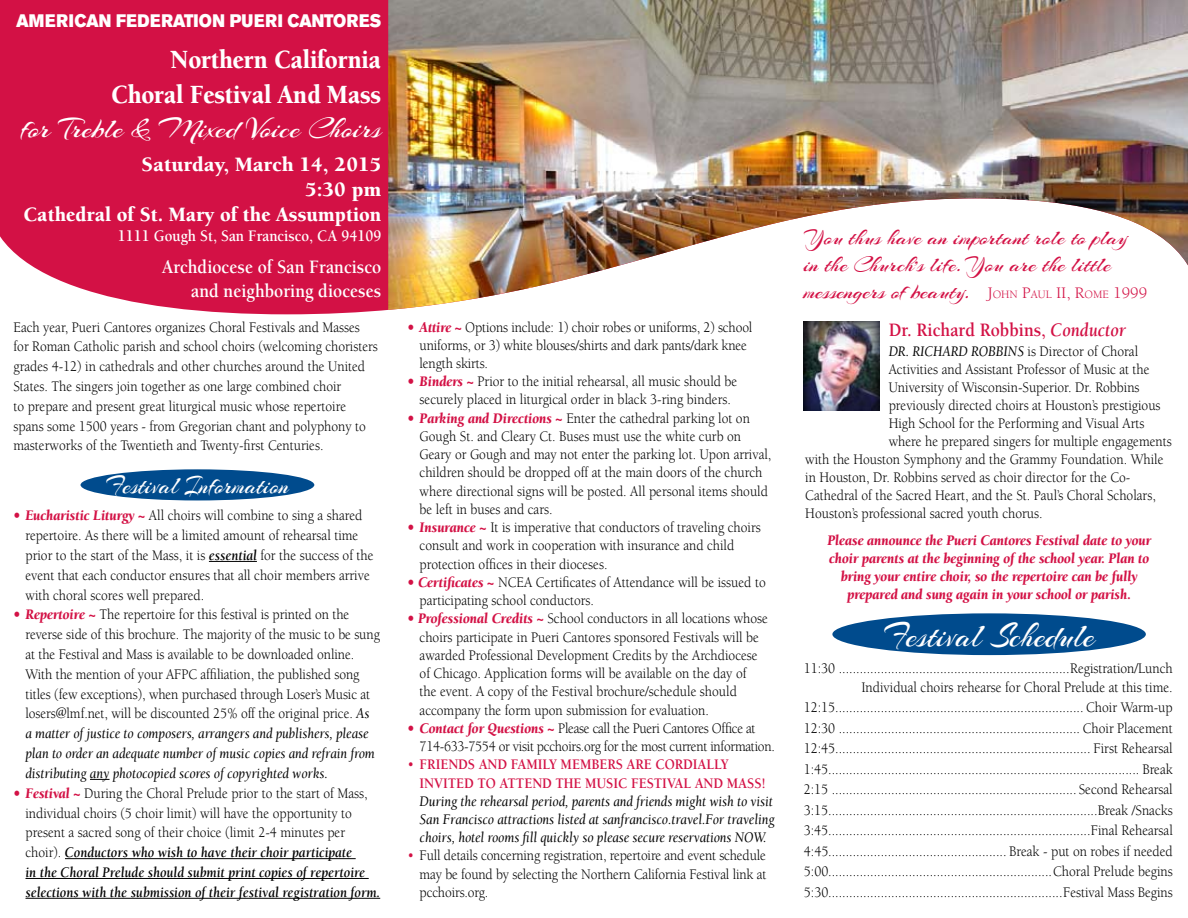
<style>
.page{position:relative;width:1188px;height:918px;background:#fff}
.page>*{position:absolute;margin:0;border:0;box-sizing:border-box;transform-origin:0 0}
.t1{font:36.6px "Arizonia";color:#fff;scale:.9 1}
.t2{font:30px "Arizonia";color:#fff}
.t3{font:900 27px/34.7px "Berkeley";letter-spacing:-.01em;color:#fff;text-align:right;scale:.9 1}
.t4{font:27px "Arizonia";color:#fff;scale:.9 1}
.t5{font:22.5px/27px "Arizonia";color:#d31145}
.t6{font:900 21px/25.2px "Berkeley";color:#fff;text-align:right}
.t7{font:700 19.5px/23.4px "Berkeley";color:#fff;text-align:right;scale:.9 1}
.t8{font:700 19.5px "Berkeley";color:#d31145;scale:.9 1}
.t9{font:18px "Akzidenz Grotesk BE Super";letter-spacing:.02em;color:#fff;scale:.9 1}
.t10{font:700 16.5px "Berkeley";color:#fff;scale:.9 1}
.t11{font:15px/18.3px "Berkeley";color:#000;scale:.9 1}
.t12{font:italic 700 15px/19.8px "Berkeley";color:#000;scale:.9 1}
.t13{font:italic 900 15px/18px "Berkeley";color:#d31145;text-align:center;scale:.9 1}
.t14{font:italic 15px/18.3px "Berkeley";letter-spacing:-.005em;color:#000;scale:.9 1}
.t15{font:15px/18.3px "Berkeley";letter-spacing:-.02em;color:#000;scale:.9 1}
.t16{font:700 15px/18.3px "Berkeley";letter-spacing:-.005em;color:#d31145;scale:.9 1}
.s1{font-weight:900;font-style:italic;color:#d31145}
.s2{font-weight:700;font-style:italic}
.s3{font-style:italic}
.s4{font-weight:900;color:#d31145}
.s5{font-weight:400;font-style:normal}
.s6{font-weight:400}
.s7{color:#d31145}
.s8{font-family:"Berkeley";font-size:16.5px}
.s9{font-family:"Berkeley";font-size:11.55px}
</style>
<div class="page">
<div style="left:0;top:0;width:388px;height:315px;background:#d31145"></div>
<img style="left:388px;top:0;width:800px;height:310px">
<hr style="left:209px;top:561px;width:48px;height:1px;background:#000">
<svg style="left:90px;top:779px;width:20px;height:1px"></svg>
<hr style="left:65px;top:858px;width:291px;height:1px;background:#000">
<hr style="left:26px;top:878px;width:343px;height:1px;background:#000">
<hr style="left:26px;top:898px;width:354px;height:1px;background:#000">
<div style="left:81px;top:469px;width:233px;height:31px;background:#004b8d;border-radius:50%"></div>
<img style="left:804px;top:321px;width:75px;height:89px">
<div style="left:832px;top:613px;width:314px;height:42px;background:#004b8d;border-radius:50%"></div>
<p class="t9" style="left:16px;top:10px;width:407px">AMERICAN FEDERATION PUERI CANTORES</p>
<h3 class="t3" style="left:111px;top:43px;width:302px">Northern California<br>Choral Festival And Mass</h3>
<h2 class="t2" style="left:21px;top:110px;width:362px">for Treble &amp; Mixed Voice Choirs</h2>
<h3 class="t6" style="left:24px;top:152px;width:359px">Saturday, March 14, 2015<br>5:30 pm<br>Cathedral of St. Mary of the Assumption</h3>
<p class="t10" style="left:118px;top:227px;width:294px">1111 Gough St, San Francisco, CA 94109</p>
<h3 class="t7" style="left:162px;top:256px;width:246px">Archdiocese of San Francisco and neighboring dioceses</h3>
<p class="t11" style="left:14px;top:317px;width:406px;line-height:19.8px">Each year, Pueri Cantores organizes Choral Festivals and Masses for Roman Catholic parish and school choirs (welcoming choristers grades 4-12) in cathedrals and other churches around the United States. The singers join together as one large combined choir<br>to prepare and present great liturgical music whose repertoire spans some 1500 years - from Gregorian chant and polyphony to masterworks of the Twentieth and Twenty-first Centuries.</p>
<h3 class="t4" style="left:107px;top:469px;width:204px">Festival Information</h3>
<p class="t11" style="left:26px;top:506px;width:388px;line-height:19.8px;text-indent:-12px"><span class="s1">• Eucharistic Liturgy ~</span> All choirs will combine to sing a shared repertoire. As there will be a limited amount of rehearsal time prior to the start of the Mass, it is <span class="s2">essential</span> for the success of the event that each conductor ensures that all choir members arrive with choral scores well prepared.</p>
<p class="t11" style="left:26px;top:605px;width:395px;line-height:19.8px;text-indent:-12px"><span class="s1">• Repertoire ~</span> The repertoire for this festival is printed on the reverse side of this brochure. The majority of the music to be sung at the Festival and Mass is available to be downloaded online.<br>With the mention of your AFPC affiliation, the published song titles (few exceptions), when purchased through Loser’s Music at losers@lmf.net, will be discounted 25% off the original price. <span class="s3">As<br>a matter of justice to composers, arrangers and publishers, please plan to order an adequate number of music copies and refrain from distributing any photocopied scores of copyrighted works.</span></p>
<p class="t12" style="left:26px;top:783px;width:396px;text-indent:-12px"><span class="s4">• Festival ~</span> <span class="s5">During the Choral Prelude prior to the start of Mass, individual choirs (5 choir limit) will have the opportunity to present a sacred song of their choice (limit 2-4 minutes per choir).</span> Conductors who wish to have their choir participate<br>in the Choral Prelude should submit print copies of repertoire selections with the submission of their festival registration form.</p>
<p class="t11" style="left:420px;top:318px;width:371px;text-indent:-12px"><span class="s1">• Attire ~</span> Options include: 1) choir robes or uniforms, 2) school uniforms, or 3) white blouses/shirts and dark pants/dark knee length skirts.</p>
<p class="t11" style="left:408px;top:373px;width:368px;text-align:center"><span class="s1">• Binders ~</span> Prior to the initial rehearsal, all music should be securely placed in liturgical order in black 3-ring binders.</p>
<p class="t11" style="left:420px;top:409px;width:392px;text-indent:-12px"><span class="s1">• Parking and Directions ~</span> Enter the cathedral parking lot on Gough St. and Cleary Ct. Buses must use the white curb on Geary or Gough and may not enter the parking lot. Upon arrival, children should be dropped off at the main doors of the church where directional signs will be posted. All personal items should be left in buses and cars.</p>
<p class="t11" style="left:420px;top:519px;width:381px;text-indent:-12px"><span class="s1">• Insurance ~</span> It is imperative that conductors of traveling choirs consult and work in cooperation with insurance and child protection offices in their dioceses.</p>
<p class="t11" style="left:420px;top:573px;width:386px;text-indent:-12px"><span class="s1">• Certificates ~</span> NCEA Certificates of Attendance will be issued to participating school conductors.</p>
<p class="t11" style="left:420px;top:610px;width:389px;text-indent:-12px"><span class="s1">• Professional Credits ~</span> School conductors in all locations whose choirs participate in Pueri Cantores sponsored Festivals will be awarded Professional Development Credits by the Archdiocese of Chicago. Application forms will be available on the day of<br>the event. A copy of the Festival brochure/schedule should accompany the form upon submission for evaluation.</p>
<p class="t15" style="left:420px;top:719px;width:396px;text-indent:-12px"><span class="s1">• Contact for Questions ~</span> Please call the Pueri Cantores Office at<br>714-633-7554 or visit pcchoirs.org for the most current information.</p>
<p class="t16" style="left:420px;top:756px;width:386px;text-indent:-12px"><span class="s6">•</span> FRIENDS AND FAMILY MEMBERS ARE CORDIALLY<br>INVITED TO ATTEND THE MUSIC FESTIVAL AND MASS!</p>
<p class="t14" style="left:420px;top:792px;width:396px">During the rehearsal period, parents and friends might wish to visit<br>San Francisco attractions listed at sanfrancisco.travel.For traveling choirs, hotel rooms fill quickly so please secure reservations NOW.</p>
<p class="t11" style="left:420px;top:847px;width:387px;text-align:justify;text-indent:-12px"><span class="s7">•</span> Full details concerning registration, repertoire and event schedule may be found by selecting the Northern California Festival link at pcchoirs.org.</p>
<h3 class="t5" style="left:804px;top:225px;width:345px">You thus have an important role to play in the Church’s life. You are the little messengers of beauty. <span class="s8">J</span><span class="s9">OHN</span> <span class="s8">P</span><span class="s9">AUL</span> <span class="s8">II, R</span><span class="s9">OME</span> <span class="s8">1999</span></h3>
<h3 class="t8" style="left:889px;top:319px;width:265px">Dr. Richard Robbins, <span class="s3">Conductor</span></h3>
<p class="t11" style="left:889px;top:342px;width:279px"><span class="s3">DR. RICHARD ROBBINS</span> is Director of Choral</p>
<p class="t11" style="left:889px;top:360px;width:291px">Activities and Assistant Professor of Music at the</p>
<p class="t11" style="left:889px;top:378px;width:280px">University of Wisconsin-Superior. Dr. Robbins</p>
<p class="t11" style="left:889px;top:396px;width:304px">previously directed choirs at Houston’s prestigious</p>
<p class="t11" style="left:889px;top:414px;width:286px">High School for the Performing and Visual Arts</p>
<p class="t11" style="left:889px;top:432px;width:316px">where he prepared singers for multiple engagements</p>
<p class="t11" style="left:805px;top:450px;width:399px">with the Houston Symphony and the Grammy Foundation. While</p>
<p class="t11" style="left:805px;top:468px;width:363px">in Houston, Dr. Robbins served as choir director for the Co-</p>
<p class="t11" style="left:805px;top:486px;width:391px">Cathedral of the Sacred Heart, and the St. Paul’s Choral Scholars,</p>
<p class="t11" style="left:805px;top:504px;width:265px">Houston’s professional sacred youth chorus.</p>
<p class="t13" style="left:827px;top:531px;width:361px">Please announce the Pueri Cantores Festival date to your choir parents at the beginning of the school year. Plan to bring your entire choir, so the repertoire can be fully prepared and sung again in your school or parish.</p>
<h1 class="t1" style="left:884px;top:613px;width:235px">Festival Schedule</h1>
<p class="t11" style="left:804px;top:660px;width:412px;text-align:right">11:30 ..................................................................Registration/Lunch<br>Individual choirs rehearse for Choral Prelude at this time.</p>
<p class="t11" style="left:804px;top:698px;width:412px;line-height:20.5px;text-align:justify">12:15....................................................................... Choir Warm-up 12:30 ..................................................................... Choir Placement 12:45......................................................................... First Rehearsal 1:45......................................................................................... Break 2:15 ...................................................................... Second Rehearsal 3:15.............................................................................Break /Snacks 3:45...........................................................................Final Rehearsal 4:45................................................... Break - put on robes if needed 5:00................................................................Choral Prelude begins 5:30...................................................................Festival Mass Begins</p>
</div>
